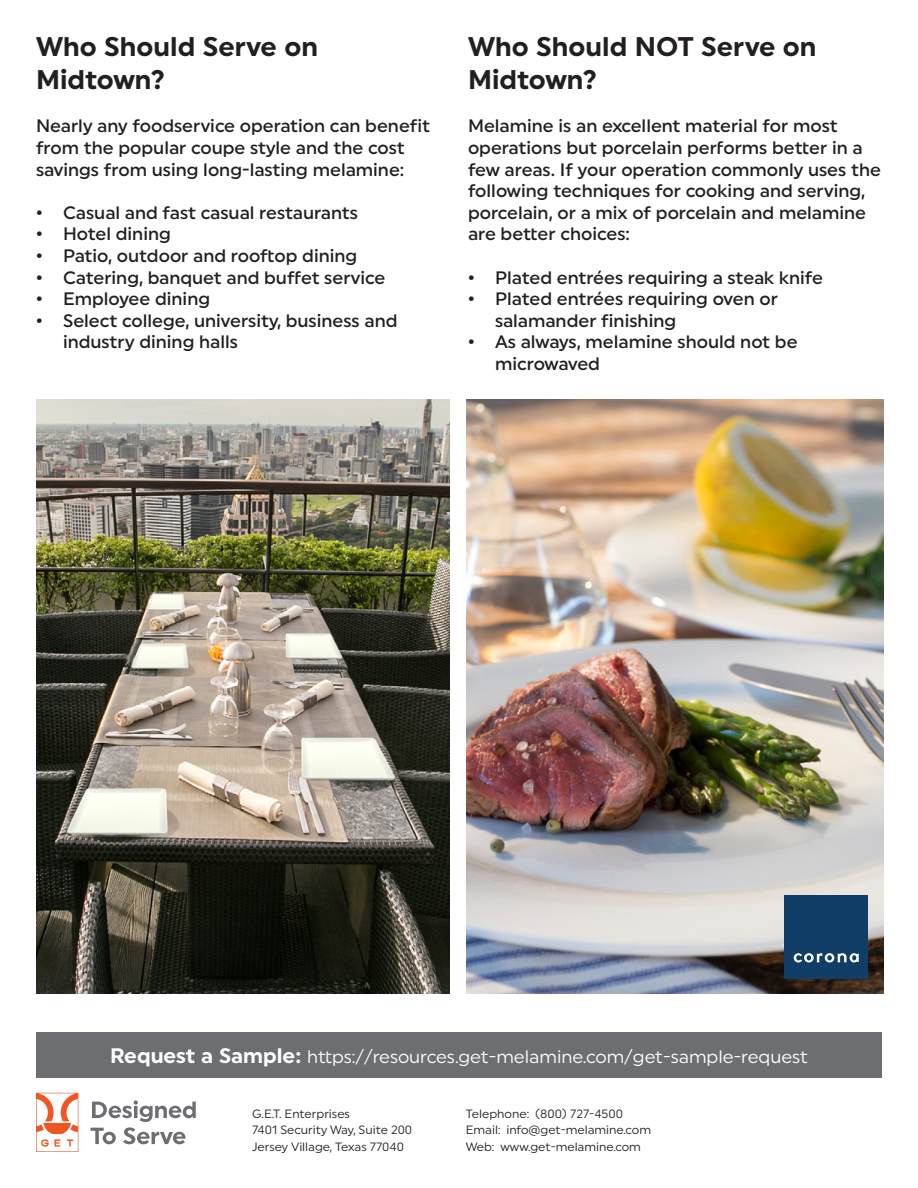
<style>
.page{position:relative;width:918px;height:1188px;background:#fff}
.page>*{position:absolute;margin:0;border:0;box-sizing:border-box;transform-origin:0 0}
.t1{font:700 27px/33px "Uniform";color:#231f20}
.t2{font:500 18px/21.6px "Uniform";color:#231f20}
.t3{font:18px "Uniform";color:#fff}
.t4{font:12px/16.5px "Uniform";color:#231f20}
.s1{font-weight:700;font-size:21px}
</style>
<div class="page">
<svg style="left:91px;top:1100px;width:105px;height:44px"></svg>
<svg style="left:36px;top:1093px;width:42px;height:59px"></svg>
<div style="left:36px;top:1032px;width:846px;height:46px;background:#6d6e71"></div>
<img style="left:36px;top:400px;width:414px;height:594px">
<img style="left:467px;top:400px;width:416px;height:594px">
<div style="left:784px;top:895px;width:84px;height:84px;background:#113e66"></div>
<svg style="left:794px;top:953px;width:65px;height:9px"></svg>
<h1 class="t1" style="left:36px;top:30px;width:284px">Who Should Serve on<br>Midtown?</h1>
<p class="t2" style="left:36px;top:115px;width:396px">Nearly any foodservice operation can benefit from the popular coupe style and the cost savings from using long-lasting melamine:</p>
<p class="t2" style="left:36px;top:201px;width:323px">• Casual and fast casual restaurants</p>
<p class="t2" style="left:36px;top:223px;width:136px">• Hotel dining</p>
<p class="t2" style="left:36px;top:245px;width:323px">• Patio, outdoor and rooftop dining</p>
<p class="t2" style="left:36px;top:266px;width:351px">• Catering, banquet and buffet service</p>
<p class="t2" style="left:36px;top:288px;width:176px">• Employee dining</p>
<p class="t2" style="left:63px;top:309px;width:336px;text-indent:-27px">• Select college, university, business and industry dining halls</p>
<h1 class="t1" style="left:468px;top:30px;width:350px">Who Should NOT Serve on<br>Midtown?</h1>
<p class="t2" style="left:468px;top:115px;width:415px">Melamine is an excellent material for most operations but porcelain performs better in a few areas. If your operation commonly uses the following techniques for cooking and serving, porcelain, or a mix of porcelain and melamine are better choices:</p>
<p class="t2" style="left:468px;top:266px;width:357px">• Plated entrées requiring a steak knife</p>
<p class="t2" style="left:495px;top:288px;width:284px;text-indent:-27px">• Plated entrées requiring oven or salamander finishing</p>
<p class="t2" style="left:495px;top:331px;width:304px;text-indent:-27px">• As always, melamine should not be microwaved</p>
<p class="t3" style="left:110px;top:1045px;width:699px"><span class="s1">Request a Sample:</span> https://resources.get-melamine.com/get-sample-request</p>
<p class="t4" style="left:252px;top:1105px;width:162px">G.E.T. Enterprises<br>7401 Security Way, Suite 200<br>Jersey Village, Texas 77040</p>
<p class="t4" style="left:466px;top:1105px;width:187px">Telephone: (800) 727-4500<br>Email: info@get-melamine.com<br>Web: www.get-melamine.com</p>
</div>
